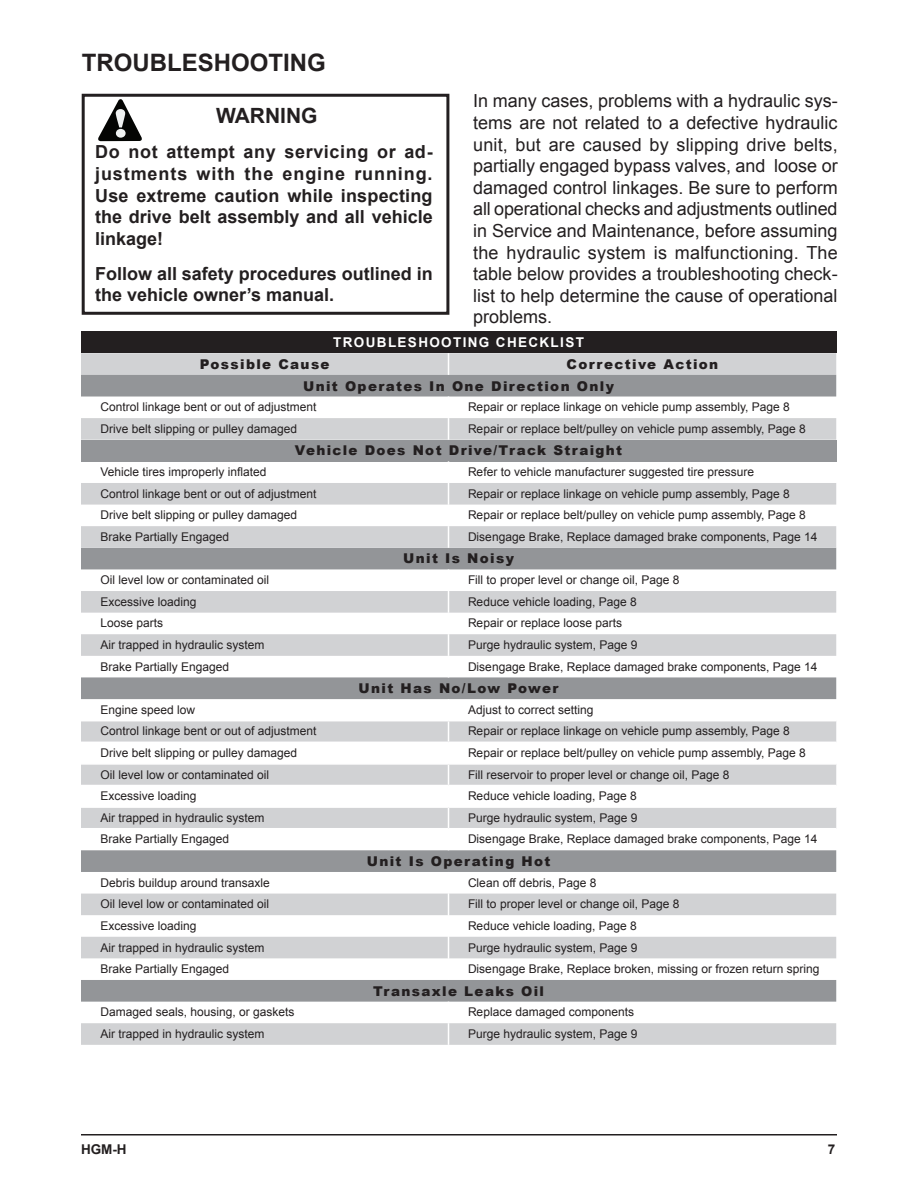
<style>
.page{position:relative;width:918px;height:1188px;background:#fff}
.page>*{position:absolute;margin:0;border:0;box-sizing:border-box;transform-origin:0 0}
.Page_Heading{font:700 24px "Arial";color:#231f20}
.warninghead{font:700 21px "Arial";color:#231f20}
.bodycopy2{font:18px/21.6px "Arial";color:#231f20;text-align:justify}
.warningcopy{font:700 18px/21.6px "Arial";color:#231f20;text-align:justify}
.bodycopy{font:900 13.5px "Arial";letter-spacing:.1em;color:#231f20}
.bodycopy-2{font:700 13.5px "Arial";letter-spacing:.1em;color:#fff}
.t1{font:700 13.5px "Arial";color:#231f20}
.tableentry{font:12px "Arial";color:#231f20}
.bodycopy-3{font:12px "Arial";color:#231f20}
</style>
<div class="page">
<hr style="left:81px;top:1134px;width:756px;height:2px;background:#231f20">
<div style="left:82px;top:94px;width:367px;height:221px;border:3px solid #231f20"></div>
<svg style="left:98px;top:99px;width:44px;height:42px"></svg>
<div style="left:81px;top:331px;width:755px;height:22px;background:#231f20"></div>
<svg style="left:81px;top:353px;width:755px;height:692px;fill:#d1d2d4"></svg>
<svg style="left:81px;top:375px;width:755px;height:627px"></svg>
<div style="left:81px;top:440px;width:755px;height:21px;background:#939598"></div>
<svg style="left:81px;top:483px;width:755px;height:65px;fill:#d1d2d4"></svg>
<hr style="left:81px;top:720px;width:367px;height:1px;background:#fff">
<hr style="left:448px;top:720px;width:388px;height:1px;background:#fff">
<hr style="left:81px;top:742px;width:367px;height:1px;background:#fff">
<hr style="left:448px;top:742px;width:388px;height:1px;background:#fff">
<hr style="left:81px;top:763px;width:367px;height:2px;background:#fff">
<hr style="left:448px;top:763px;width:388px;height:2px;background:#fff">
<hr style="left:81px;top:785px;width:367px;height:1px;background:#fff">
<hr style="left:448px;top:785px;width:388px;height:1px;background:#fff">
<hr style="left:81px;top:806px;width:367px;height:2px;background:#fff">
<hr style="left:448px;top:806px;width:388px;height:2px;background:#fff">
<hr style="left:81px;top:828px;width:367px;height:1px;background:#fff">
<hr style="left:448px;top:828px;width:388px;height:1px;background:#fff">
<svg style="left:448px;top:569px;width:1px;height:108px"></svg>
<svg style="left:448px;top:872px;width:1px;height:108px"></svg>
<svg style="left:448px;top:1002px;width:1px;height:43px"></svg>
<svg style="left:448px;top:353px;width:1px;height:22px"></svg>
<svg style="left:448px;top:699px;width:1px;height:151px"></svg>
<svg style="left:448px;top:461px;width:1px;height:87px"></svg>
<svg style="left:448px;top:397px;width:1px;height:43px"></svg>
<p class="Page_Heading" style="left:82px;top:47px;width:246px">TROUBLESHOOTING</p>
<p class="bodycopy2" style="left:473px;top:90px;width:366px">In many cases, problems with a hydraulic sys&shy;tems are not related to a defective hydraulic unit, but are caused by slipping drive belts, partially engaged bypass valves, and loose or damaged control linkages. Be sure to perform all operational checks and adjustments outlined in Service and Maintenance, before assuming the hydraulic system is malfunctioning. The table below provides a troubleshooting check&shy;list to help determine the cause of operational problems.</p>
<p class="warninghead" style="left:216px;top:102px;width:103px">WARNING</p>
<p class="warningcopy" style="left:95px;top:142px;width:339px">Do not attempt any servicing or ad&shy;justments with the engine running.<br>Use extreme caution while inspecting the drive belt assembly and all vehicle linkage!</p>
<p class="warningcopy" style="left:95px;top:263px;width:339px">Follow all safety procedures outlined in the vehicle owner’s manual.</p>
<p class="bodycopy-2" style="left:333px;top:333px;width:252px">TROUBLESHOOTING CHECKLIST</p>
<p class="bodycopy" style="left:200px;top:354px;width:131px">Possible Cause</p>
<p class="bodycopy" style="left:566px;top:354px;width:153px">Corrective Action</p>
<p class="bodycopy" style="left:303px;top:376px;width:313px">Unit Operates In One Direction Only</p>
<p class="tableentry" style="left:100px;top:399px;width:218px">Control linkage bent or out of adjustment</p>
<p class="tableentry" style="left:468px;top:399px;width:323px">Repair or replace linkage on vehicle pump assembly, Page 8</p>
<p class="tableentry" style="left:100px;top:421px;width:198px">Drive belt slipping or pulley damaged</p>
<p class="tableentry" style="left:468px;top:421px;width:339px">Repair or replace belt/pulley on vehicle pump assembly, Page 8</p>
<p class="bodycopy" style="left:295px;top:441px;width:329px">Vehicle Does Not Drive/Track Straight</p>
<p class="tableentry" style="left:100px;top:464px;width:168px">Vehicle tires improperly inflated</p>
<p class="tableentry" style="left:468px;top:464px;width:288px">Refer to vehicle manufacturer suggested tire pressure</p>
<p class="tableentry" style="left:100px;top:486px;width:218px">Control linkage bent or out of adjustment</p>
<p class="tableentry" style="left:468px;top:486px;width:323px">Repair or replace linkage on vehicle pump assembly, Page 8</p>
<p class="tableentry" style="left:100px;top:507px;width:198px">Drive belt slipping or pulley damaged</p>
<p class="tableentry" style="left:468px;top:507px;width:339px">Repair or replace belt/pulley on vehicle pump assembly, Page 8</p>
<p class="tableentry" style="left:100px;top:529px;width:130px">Brake Partially Engaged</p>
<p class="tableentry" style="left:468px;top:529px;width:351px">Disengage Brake, Replace damaged brake components, Page 14</p>
<p class="bodycopy" style="left:403px;top:549px;width:112px">Unit Is Noisy</p>
<p class="tableentry" style="left:100px;top:572px;width:170px">Oil level low or contaminated oil</p>
<p class="tableentry" style="left:468px;top:572px;width:213px">Fill to proper level or change oil, Page 8</p>
<p class="tableentry" style="left:100px;top:594px;width:98px">Excessive loading</p>
<p class="tableentry" style="left:468px;top:594px;width:170px">Reduce vehicle loading, Page 8</p>
<p class="tableentry" style="left:100px;top:615px;width:64px">Loose parts</p>
<p class="tableentry" style="left:468px;top:615px;width:156px">Repair or replace loose parts</p>
<p class="tableentry" style="left:100px;top:637px;width:166px">Air trapped in hydraulic system</p>
<p class="tableentry" style="left:468px;top:637px;width:171px">Purge hydraulic system, Page 9</p>
<p class="tableentry" style="left:100px;top:659px;width:130px">Brake Partially Engaged</p>
<p class="tableentry" style="left:468px;top:659px;width:351px">Disengage Brake, Replace damaged brake components, Page 14</p>
<p class="bodycopy" style="left:359px;top:678px;width:201px">Unit Has No/Low Power</p>
<p class="tableentry" style="left:100px;top:702px;width:96px">Engine speed low</p>
<p class="tableentry" style="left:468px;top:702px;width:127px">Adjust to correct setting</p>
<p class="tableentry" style="left:100px;top:723px;width:218px">Control linkage bent or out of adjustment</p>
<p class="tableentry" style="left:468px;top:723px;width:323px">Repair or replace linkage on vehicle pump assembly, Page 8</p>
<p class="tableentry" style="left:100px;top:745px;width:198px">Drive belt slipping or pulley damaged</p>
<p class="tableentry" style="left:468px;top:745px;width:339px">Repair or replace belt/pulley on vehicle pump assembly, Page 8</p>
<p class="tableentry" style="left:100px;top:767px;width:170px">Oil level low or contaminated oil</p>
<p class="tableentry" style="left:468px;top:767px;width:263px">Fill reservoir to proper level or change oil, Page 8</p>
<p class="tableentry" style="left:100px;top:788px;width:98px">Excessive loading</p>
<p class="tableentry" style="left:468px;top:788px;width:170px">Reduce vehicle loading, Page 8</p>
<p class="tableentry" style="left:100px;top:810px;width:166px">Air trapped in hydraulic system</p>
<p class="tableentry" style="left:468px;top:810px;width:171px">Purge hydraulic system, Page 9</p>
<p class="tableentry" style="left:100px;top:831px;width:130px">Brake Partially Engaged</p>
<p class="tableentry" style="left:468px;top:831px;width:351px">Disengage Brake, Replace damaged brake components, Page 14</p>
<p class="bodycopy" style="left:367px;top:851px;width:185px">Unit Is Operating Hot</p>
<p class="tableentry" style="left:100px;top:875px;width:171px">Debris buildup around transaxle</p>
<p class="tableentry" style="left:468px;top:875px;width:130px">Clean off debris, Page 8</p>
<p class="tableentry" style="left:100px;top:896px;width:170px">Oil level low or contaminated oil</p>
<p class="tableentry" style="left:468px;top:896px;width:213px">Fill to proper level or change oil, Page 8</p>
<p class="tableentry" style="left:100px;top:918px;width:98px">Excessive loading</p>
<p class="tableentry" style="left:468px;top:918px;width:170px">Reduce vehicle loading, Page 8</p>
<p class="tableentry" style="left:100px;top:939px;width:166px">Air trapped in hydraulic system</p>
<p class="tableentry" style="left:468px;top:939px;width:171px">Purge hydraulic system, Page 9</p>
<p class="tableentry" style="left:100px;top:961px;width:130px">Brake Partially Engaged</p>
<p class="tableentry" style="left:468px;top:961px;width:353px">Disengage Brake, Replace broken, missing or frozen return spring</p>
<p class="bodycopy" style="left:373px;top:981px;width:172px">Transaxle Leaks Oil</p>
<p class="bodycopy-3" style="left:100px;top:1004px;width:196px">Damaged seals, housing, or gaskets</p>
<p class="bodycopy-3" style="left:468px;top:1004px;width:168px">Replace damaged components</p>
<p class="bodycopy-3" style="left:100px;top:1026px;width:166px">Air trapped in hydraulic system</p>
<p class="bodycopy-3" style="left:468px;top:1026px;width:171px">Purge hydraulic system, Page 9</p>
<p class="t1" style="left:81px;top:1140px;width:47px">HGM-H</p>
<p class="t1" style="left:828px;top:1140px;width:9px">7</p>
</div>
